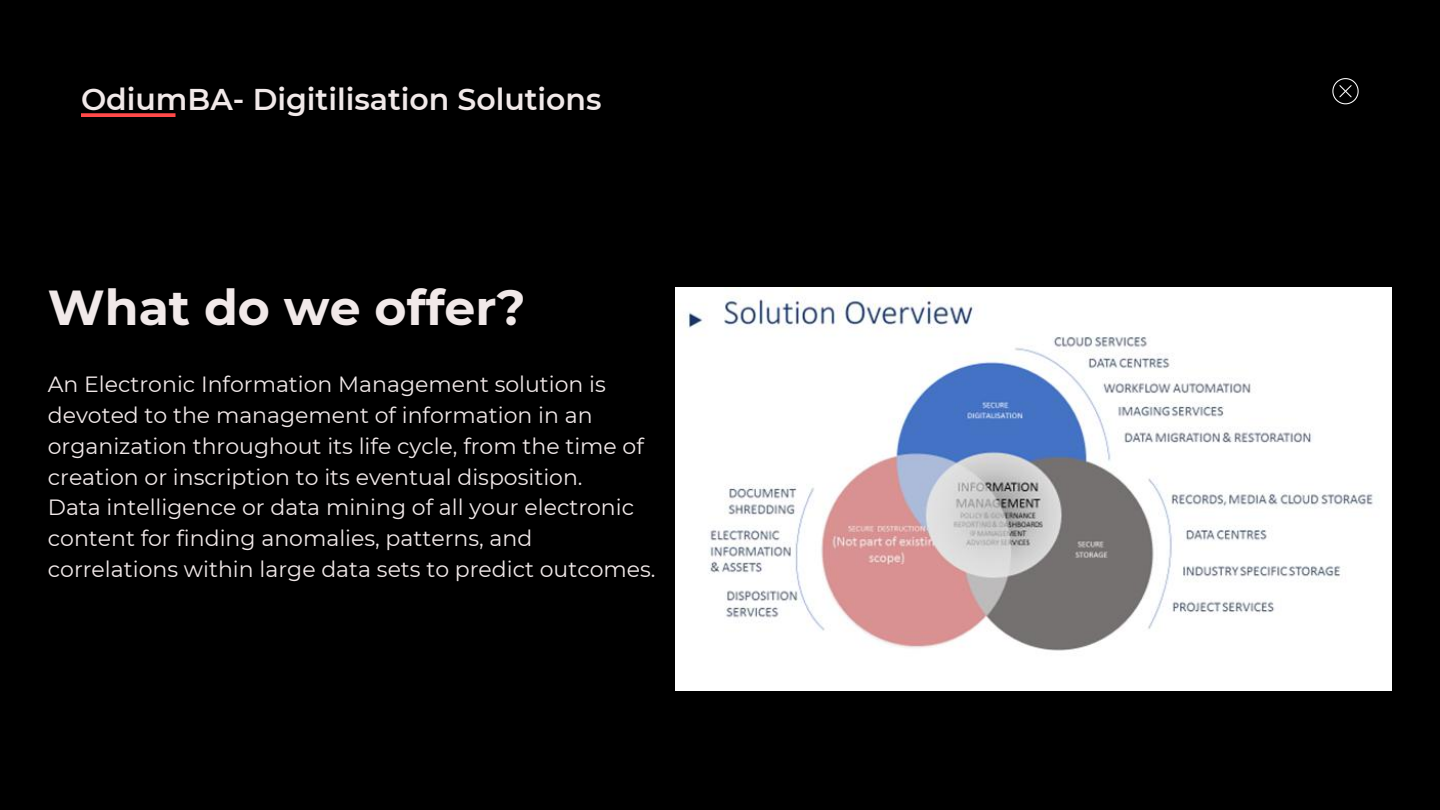
<style>
.page{position:relative;width:1440px;height:810px;background:#000}
.page>*{position:absolute;margin:0;border:0;box-sizing:border-box;transform-origin:0 0}
.t1{font:700 49px "Montserrat";color:#f1e9e9}
.t2{font:600 30px "Montserrat";color:#f1e9e9}
.t3{font:22px/30.8px "Montserrat";color:#f1e9e9}
</style>
<div class="page">
<svg style="left:81px;top:113px;width:95px;height:4px"></svg>
<svg style="left:1332px;top:78px;width:27px;height:26px"></svg>
<img style="left:676px;top:287px;width:716px;height:403px">
<h2 class="t2" style="left:81px;top:80px;width:522px">OdiumBA- Digitilisation Solutions</h2>
<h1 class="t1" style="left:48px;top:278px;width:479px">What do we offer?</h1>
<p class="t3" style="left:48px;top:369px;width:609px">An Electronic Information Management solution is devoted to the management of information in an organization throughout its life cycle, from the time of creation or inscription to its eventual disposition.<br>Data intelligence or data mining of all your electronic content for finding anomalies, patterns, and correlations within large data sets to predict outcomes.</p>
</div>
